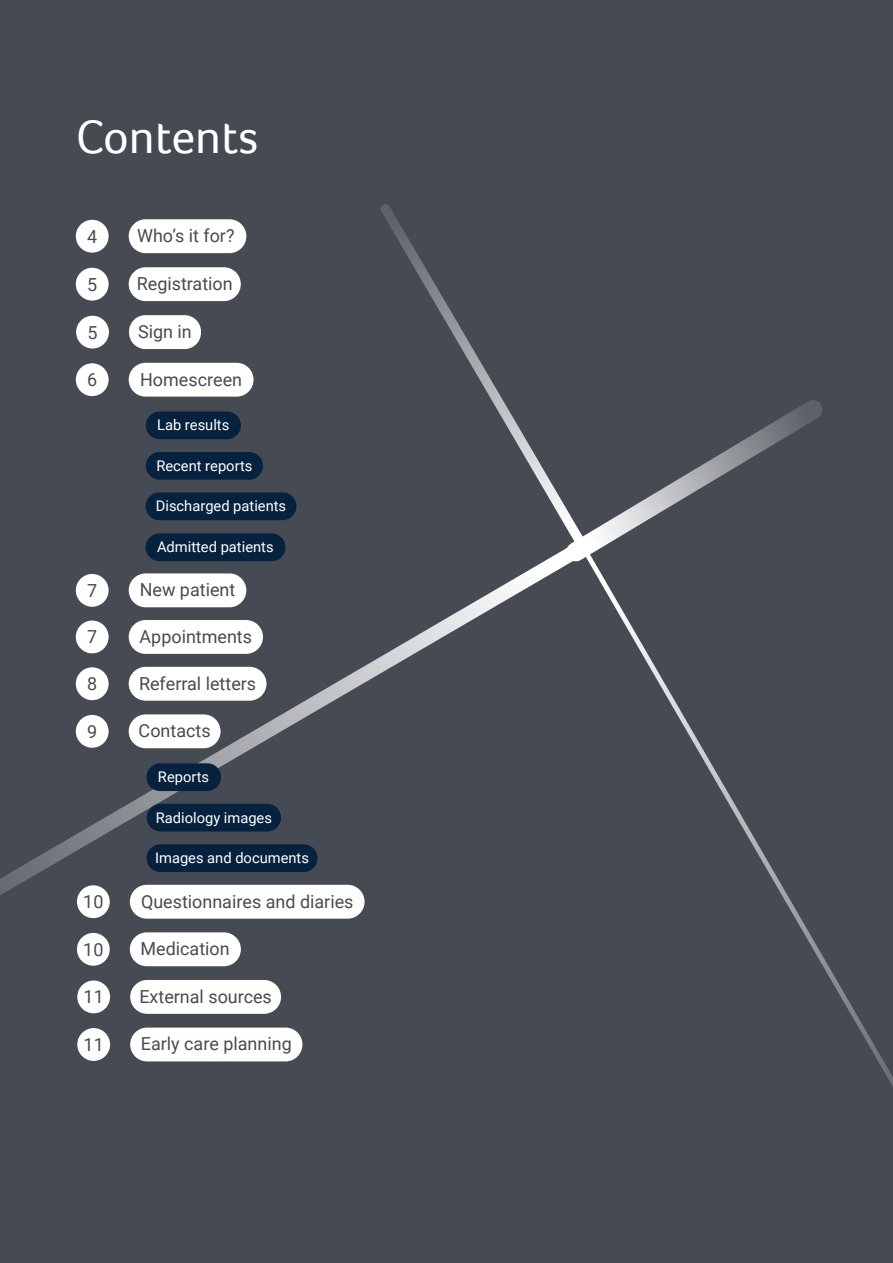
<style>
.page{position:relative;width:893px;height:1263px;background:#464b53}
.page>*{position:absolute;margin:0;border:0;box-sizing:border-box;transform-origin:0 0}
.t1{font:48px "Foco";color:#fff}
.t2{font:18px "Roboto";color:#464b53}
.t3{font:14.7px "Roboto";color:#fff}
</style>
<div class="page">
<svg style="left:607px;top:584px;width:286px;height:502px"></svg>
<svg style="left:381px;top:204px;width:168px;height:294px"></svg>
<svg style="left:0;top:534px;width:607px;height:402px"></svg>
<svg style="left:549px;top:400px;width:274px;height:178px"></svg>
<div style="left:129px;top:219px;width:117px;height:34px;background:#fff;border-radius:17px"></div>
<div style="left:76px;top:220px;width:33px;height:33px;background:#fff;border-radius:50%"></div>
<div style="left:129px;top:267px;width:112px;height:34px;background:#fff;border-radius:17px"></div>
<div style="left:76px;top:268px;width:33px;height:33px;background:#fff;border-radius:50%"></div>
<div style="left:129px;top:315px;width:72px;height:34px;background:#fff;border-radius:16px"></div>
<div style="left:76px;top:316px;width:33px;height:32px;background:#fff;border-radius:50%"></div>
<div style="left:129px;top:363px;width:125px;height:34px;background:#fff;border-radius:17px"></div>
<div style="left:76px;top:363px;width:33px;height:33px;background:#fff;border-radius:50%"></div>
<div style="left:146px;top:411px;width:95px;height:28px;background:#07223e;border-radius:14px"></div>
<div style="left:146px;top:452px;width:117px;height:28px;background:#07223e;border-radius:14px"></div>
<div style="left:146px;top:492px;width:150px;height:28px;background:#07223e;border-radius:14px"></div>
<div style="left:146px;top:533px;width:139px;height:28px;background:#07223e;border-radius:14px"></div>
<div style="left:129px;top:573px;width:117px;height:34px;background:#fff;border-radius:17px"></div>
<div style="left:76px;top:574px;width:33px;height:33px;background:#fff;border-radius:50%"></div>
<div style="left:129px;top:620px;width:134px;height:34px;background:#fff;border-radius:17px"></div>
<div style="left:76px;top:620px;width:33px;height:33px;background:#fff;border-radius:50%"></div>
<div style="left:129px;top:667px;width:137px;height:34px;background:#fff;border-radius:17px"></div>
<div style="left:76px;top:667px;width:33px;height:33px;background:#fff;border-radius:50%"></div>
<div style="left:129px;top:714px;width:92px;height:34px;background:#fff;border-radius:17px"></div>
<div style="left:76px;top:715px;width:33px;height:33px;background:#fff;border-radius:50%"></div>
<div style="left:146px;top:763px;width:75px;height:28px;background:#07223e;border-radius:14px"></div>
<div style="left:147px;top:804px;width:134px;height:27px;background:#07223e;border-radius:14px"></div>
<div style="left:146px;top:844px;width:172px;height:28px;background:#07223e;border-radius:14px"></div>
<div style="left:130px;top:885px;width:235px;height:34px;background:#fff;border-radius:17px"></div>
<div style="left:77px;top:885px;width:33px;height:33px;background:#fff;border-radius:50%"></div>
<div style="left:130px;top:932px;width:111px;height:34px;background:#fff;border-radius:17px"></div>
<div style="left:77px;top:933px;width:33px;height:33px;background:#fff;border-radius:50%"></div>
<div style="left:130px;top:980px;width:151px;height:34px;background:#fff;border-radius:17px"></div>
<div style="left:77px;top:980px;width:33px;height:33px;background:#fff;border-radius:50%"></div>
<div style="left:130px;top:1027px;width:172px;height:34px;background:#fff;border-radius:17px"></div>
<div style="left:77px;top:1028px;width:33px;height:33px;background:#fff;border-radius:50%"></div>
<h1 class="t1" style="left:76px;top:109px;width:184px">Contents</h1>
<p class="t2" style="left:87px;top:224px;width:12px">4</p>
<p class="t2" style="left:137px;top:223px;width:99px">Who’s it for?</p>
<p class="t2" style="left:87px;top:272px;width:12px">5</p>
<p class="t2" style="left:137px;top:271px;width:98px">Registration</p>
<p class="t2" style="left:87px;top:319px;width:12px">5</p>
<p class="t2" style="left:138px;top:319px;width:55px">Sign in</p>
<p class="t2" style="left:87px;top:367px;width:12px">6</p>
<p class="t2" style="left:140px;top:367px;width:103px">Homescreen</p>
<p class="t3" style="left:157px;top:415px;width:74px">Lab results</p>
<p class="t3" style="left:156px;top:455px;width:97px">Recent reports</p>
<p class="t3" style="left:156px;top:496px;width:132px">Discharged patients</p>
<p class="t3" style="left:157px;top:537px;width:118px">Admitted patients</p>
<p class="t2" style="left:87px;top:578px;width:12px">7</p>
<p class="t2" style="left:140px;top:577px;width:97px">New patient</p>
<p class="t2" style="left:87px;top:624px;width:12px">7</p>
<p class="t2" style="left:140px;top:624px;width:114px">Appointments</p>
<p class="t2" style="left:87px;top:671px;width:12px">8</p>
<p class="t2" style="left:139px;top:671px;width:119px">Referral letters</p>
<p class="t2" style="left:87px;top:719px;width:12px">9</p>
<p class="t2" style="left:139px;top:718px;width:74px">Contacts</p>
<p class="t3" style="left:158px;top:766px;width:53px">Reports</p>
<p class="t3" style="left:156px;top:807px;width:118px">Radiology images</p>
<p class="t3" style="left:155px;top:847px;width:155px">Images and documents</p>
<p class="t2" style="left:83px;top:889px;width:22px">10</p>
<p class="t2" style="left:141px;top:889px;width:214px">Questionnaires and diaries</p>
<p class="t2" style="left:83px;top:937px;width:22px">10</p>
<p class="t2" style="left:140px;top:936px;width:91px">Medication</p>
<p class="t2" style="left:84px;top:984px;width:22px">11</p>
<p class="t2" style="left:139px;top:984px;width:134px">External sources</p>
<p class="t2" style="left:84px;top:1032px;width:22px">11</p>
<p class="t2" style="left:141px;top:1031px;width:152px">Early care planning</p>
</div>
